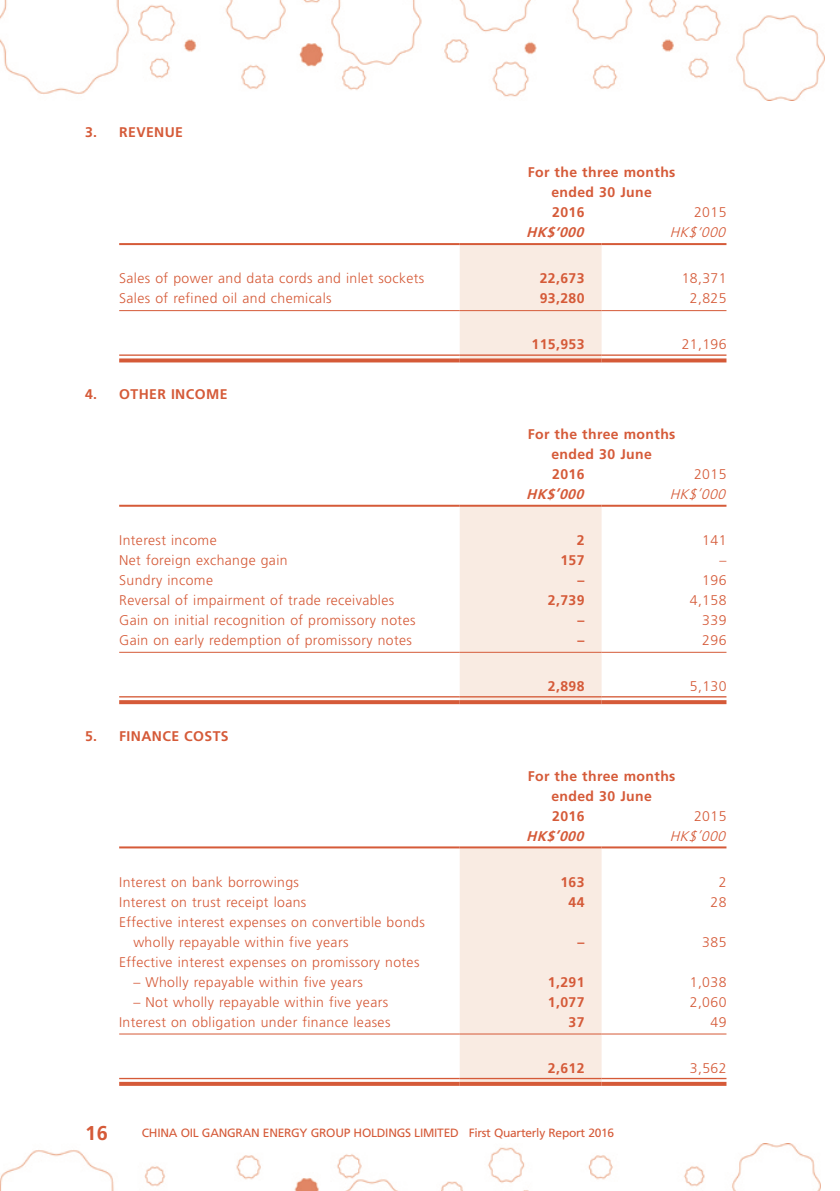
<style>
.page{position:relative;width:840px;height:1191px;background:#fff}
.page>*{position:absolute;margin:0;border:0;box-sizing:border-box;transform-origin:0 0}
.t1{font:700 20px "Frutiger LT Std";color:#d55a38}
.t2{font:300 14px/20px "Frutiger LT Std";letter-spacing:.03em;color:#d55a38}
.t3{font:700 14px/20px "Frutiger LT Std";letter-spacing:.03em;color:#d55a38}
.t4{font:italic 700 14px "Frutiger LT Std";color:#d55a38}
.t5{font:italic 300 14px "Frutiger LT Std";color:#d55a38}
.t6{font:12px "Frutiger LT Std";letter-spacing:-.02em;color:#d55a38}
</style>
<div class="page">
<img style="left:0;top:0;width:824px;height:101px">
<img style="left:0;top:1143px;width:819px;height:48px">
<div style="left:459px;top:245px;width:142px;height:113px;background:#f9ebe2"></div>
<hr style="left:119px;top:243px;width:340px;height:2px;background:#d55a38">
<hr style="left:459px;top:243px;width:142px;height:2px;background:#d55a38">
<hr style="left:601px;top:243px;width:125px;height:2px;background:#d55a38">
<hr style="left:119px;top:310px;width:340px;height:1px;background:#d55a38">
<hr style="left:459px;top:310px;width:142px;height:1px;background:#d55a38">
<hr style="left:601px;top:310px;width:125px;height:1px;background:#d55a38">
<hr style="left:119px;top:354px;width:340px;height:2px;background:#d55a38">
<svg style="left:119px;top:358px;width:340px;height:4px"></svg>
<hr style="left:459px;top:354px;width:142px;height:2px;background:#d55a38">
<svg style="left:459px;top:358px;width:142px;height:4px"></svg>
<hr style="left:601px;top:354px;width:125px;height:2px;background:#d55a38">
<svg style="left:601px;top:358px;width:125px;height:4px"></svg>
<div style="left:459px;top:507px;width:142px;height:193px;background:#f9ebe2"></div>
<hr style="left:119px;top:505px;width:340px;height:2px;background:#d55a38">
<hr style="left:459px;top:505px;width:142px;height:2px;background:#d55a38">
<hr style="left:601px;top:505px;width:125px;height:2px;background:#d55a38">
<hr style="left:119px;top:652px;width:340px;height:1px;background:#d55a38">
<hr style="left:459px;top:652px;width:142px;height:1px;background:#d55a38">
<hr style="left:601px;top:652px;width:125px;height:1px;background:#d55a38">
<hr style="left:119px;top:696px;width:340px;height:1px;background:#d55a38">
<svg style="left:119px;top:700px;width:340px;height:4px"></svg>
<hr style="left:459px;top:696px;width:142px;height:1px;background:#d55a38">
<svg style="left:459px;top:700px;width:142px;height:4px"></svg>
<hr style="left:601px;top:696px;width:125px;height:1px;background:#d55a38">
<svg style="left:601px;top:700px;width:125px;height:4px"></svg>
<div style="left:459px;top:848px;width:142px;height:233px;background:#f9ebe2"></div>
<hr style="left:119px;top:846px;width:340px;height:2px;background:#d55a38">
<hr style="left:459px;top:846px;width:142px;height:2px;background:#d55a38">
<hr style="left:601px;top:846px;width:125px;height:2px;background:#d55a38">
<hr style="left:119px;top:1033px;width:340px;height:1px;background:#d55a38">
<hr style="left:459px;top:1033px;width:142px;height:1px;background:#d55a38">
<hr style="left:601px;top:1033px;width:125px;height:1px;background:#d55a38">
<hr style="left:119px;top:1077px;width:340px;height:2px;background:#d55a38">
<svg style="left:119px;top:1081px;width:340px;height:4px"></svg>
<hr style="left:459px;top:1077px;width:142px;height:2px;background:#d55a38">
<svg style="left:459px;top:1081px;width:142px;height:4px"></svg>
<hr style="left:601px;top:1077px;width:125px;height:2px;background:#d55a38">
<svg style="left:601px;top:1081px;width:125px;height:4px"></svg>
<p class="t3" style="left:85px;top:122px;width:99px">3. REVENUE</p>
<p class="t3" style="left:551px;top:162px;width:126px;text-indent:-24px">For the three months ended 30 June<br>2016</p>
<p class="t2" style="left:693px;top:203px;width:34px">2015</p>
<p class="t4" style="left:526px;top:224px;width:63px">HK$’000</p>
<p class="t5" style="left:669px;top:224px;width:61px">HK$’000</p>
<p class="t2" style="left:119px;top:269px;width:306px">Sales of power and data cords and inlet sockets</p>
<p class="t3" style="left:539px;top:268px;width:46px">22,673</p>
<p class="t2" style="left:681px;top:269px;width:46px">18,371</p>
<p class="t2" style="left:119px;top:289px;width:214px">Sales of refined oil and chemicals</p>
<p class="t3" style="left:539px;top:288px;width:46px">93,280</p>
<p class="t2" style="left:689px;top:289px;width:38px">2,825</p>
<p class="t3" style="left:531px;top:334px;width:54px">115,953</p>
<p class="t2" style="left:681px;top:335px;width:46px">21,196</p>
<p class="t3" style="left:85px;top:384px;width:144px">4. OTHER INCOME</p>
<p class="t3" style="left:551px;top:424px;width:126px;text-indent:-24px">For the three months ended 30 June<br>2016</p>
<p class="t2" style="left:693px;top:464px;width:34px">2015</p>
<p class="t4" style="left:526px;top:486px;width:63px">HK$’000</p>
<p class="t5" style="left:669px;top:486px;width:61px">HK$’000</p>
<p class="t2" style="left:119px;top:530px;width:99px">Interest income</p>
<p class="t3" style="left:576px;top:530px;width:9px">2</p>
<p class="t2" style="left:702px;top:530px;width:26px">141</p>
<p class="t2" style="left:119px;top:550px;width:170px">Net foreign exchange gain</p>
<p class="t3" style="left:560px;top:550px;width:26px">157</p>
<p class="t2" style="left:719px;top:550px;width:8px">–</p>
<p class="t2" style="left:119px;top:570px;width:95px">Sundry income</p>
<p class="t3" style="left:577px;top:570px;width:8px">–</p>
<p class="t2" style="left:702px;top:570px;width:26px">196</p>
<p class="t2" style="left:119px;top:590px;width:276px">Reversal of impairment of trade receivables</p>
<p class="t3" style="left:547px;top:590px;width:38px">2,739</p>
<p class="t2" style="left:689px;top:590px;width:38px">4,158</p>
<p class="t2" style="left:119px;top:610px;width:298px">Gain on initial recognition of promissory notes</p>
<p class="t3" style="left:577px;top:610px;width:8px">–</p>
<p class="t2" style="left:702px;top:610px;width:26px">339</p>
<p class="t2" style="left:119px;top:630px;width:294px">Gain on early redemption of promissory notes</p>
<p class="t3" style="left:577px;top:630px;width:8px">–</p>
<p class="t2" style="left:702px;top:630px;width:26px">296</p>
<p class="t3" style="left:547px;top:676px;width:38px">2,898</p>
<p class="t2" style="left:689px;top:676px;width:38px">5,130</p>
<p class="t3" style="left:85px;top:726px;width:145px">5. FINANCE COSTS</p>
<p class="t3" style="left:551px;top:766px;width:126px;text-indent:-24px">For the three months ended 30 June<br>2016</p>
<p class="t2" style="left:693px;top:806px;width:34px">2015</p>
<p class="t4" style="left:526px;top:827px;width:63px">HK$’000</p>
<p class="t5" style="left:669px;top:828px;width:61px">HK$’000</p>
<p class="t2" style="left:119px;top:872px;width:181px">Interest on bank borrowings</p>
<p class="t3" style="left:560px;top:872px;width:26px">163</p>
<p class="t2" style="left:718px;top:872px;width:9px">2</p>
<p class="t2" style="left:119px;top:892px;width:189px">Interest on trust receipt loans</p>
<p class="t3" style="left:568px;top:892px;width:17px">44</p>
<p class="t2" style="left:710px;top:892px;width:17px">28</p>
<p class="t2" style="left:133px;top:912px;width:293px;text-indent:-14px">Effective interest expenses on convertible bonds wholly repayable within five years</p>
<p class="t3" style="left:577px;top:932px;width:8px">–</p>
<p class="t2" style="left:702px;top:932px;width:26px">385</p>
<p class="t2" style="left:119px;top:952px;width:302px">Effective interest expenses on promissory notes</p>
<p class="t2" style="left:133px;top:972px;width:231px">– Wholly repayable within five years</p>
<p class="t3" style="left:547px;top:972px;width:38px">1,291</p>
<p class="t2" style="left:689px;top:972px;width:38px">1,038</p>
<p class="t2" style="left:133px;top:992px;width:256px">– Not wholly repayable within five years</p>
<p class="t3" style="left:547px;top:992px;width:38px">1,077</p>
<p class="t2" style="left:689px;top:992px;width:38px">2,060</p>
<p class="t2" style="left:119px;top:1012px;width:272px">Interest on obligation under finance leases</p>
<p class="t3" style="left:568px;top:1012px;width:17px">37</p>
<p class="t2" style="left:710px;top:1012px;width:17px">49</p>
<p class="t3" style="left:547px;top:1058px;width:38px">2,612</p>
<p class="t2" style="left:689px;top:1058px;width:38px">3,562</p>
<h1 class="t1" style="left:85px;top:1120px;width:24px">16</h1>
<p class="t6" style="left:142px;top:1126px;width:473px">CHINA OIL GANGRAN ENERGY GROUP HOLDINGS LIMITED First Quarterly Report 2016</p>
</div>
